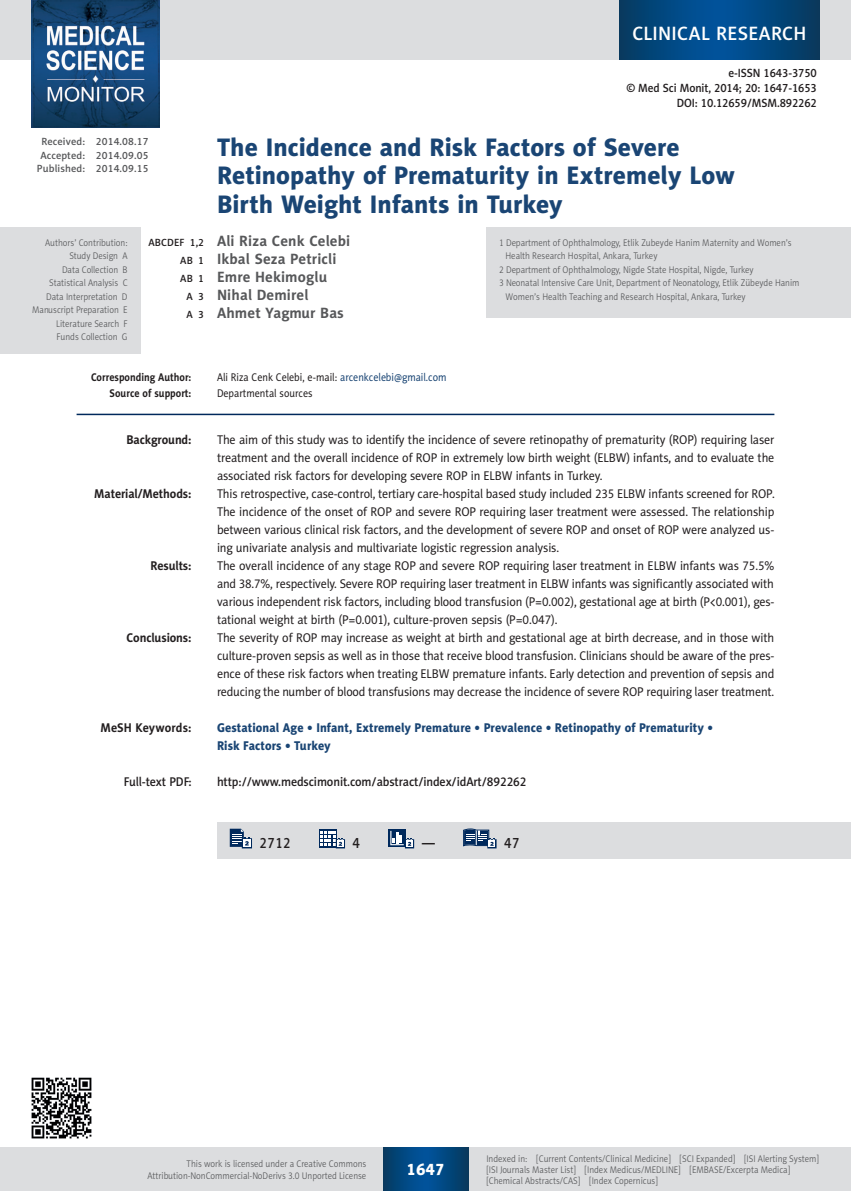
<style>
.page{position:relative;width:851px;height:1191px;background:#fff}
.page>*{position:absolute;margin:0;border:0;box-sizing:border-box;transform-origin:0 0}
.MSM_Tytul{font:25.5px/28.5px "Naomi Sans EFN Heavy";color:#1a4574}
.t1{font:19.5px "Naomi Sans EFN Medium";letter-spacing:.015em;color:#fff}
.t2{font:16.5px "Naomi Sans EFN Heavy";color:#fff}
.MSM_Autorzy{font:700 15px "Naomi Sans EFN";letter-spacing:.01em;color:#57585a}
.MSM_dane{font:15px "Naomi Sans EFN Medium";letter-spacing:.03em;color:#231f20;scale:.9 1}
.MSM_Summary_body{font:12.75px/18px "Naomi Sans EFN";letter-spacing:-.01em;color:#231f20;text-align:justify;scale:.95 1}
.MSM_Summary_body-2{font:12.75px/18px "Naomi Sans EFN";letter-spacing:-.01em;color:#231f20;text-align:justify;scale:.94 1}
.MSM_keywords{font:12.75px/18px "Naomi Sans EFN Heavy";letter-spacing:.005em;color:#1a4574;scale:.95 1}
.MSM_full_text_pdf{font:12.75px "Naomi Sans EFN Medium";letter-spacing:-.01em;color:#231f20;scale:.95 1}
.MSM_Summary_body-3{font:700 12.75px "Naomi Sans EFN";letter-spacing:-.01em;color:#231f20;scale:.95 1}
.MSM_Summary_body-4{font:700 12.75px "Naomi Sans EFN";letter-spacing:-.01em;color:#231f20;scale:.94 1}
.MSM_keywords-2{font:700 12.75px "Naomi Sans EFN";letter-spacing:.005em;color:#231f20;scale:.95 1}
.MSM_full_text_pdf-2{font:12px "Naomi Sans EFN Medium";letter-spacing:-.01em;color:#231f20;scale:.95 1}
.MSM_Adres{font:11.25px "Naomi Sans EFN";color:#231f20;scale:.9 1}
.MSM_Adres-2{font:700 11.25px "Naomi Sans EFN";color:#231f20;scale:.9 1}
.MSM_Support{font:11.25px "Naomi Sans EFN";color:#231f20;scale:.9 1}
.MSM_Support-2{font:700 11.25px "Naomi Sans EFN";color:#231f20;scale:.9 1}
.t3{font:10.5px "Naomi Sans EFN Medium";letter-spacing:.01em;color:#57585a}
.MSM_Afiliacja{font:9.75px/11.2px "Naomi Sans EFN Light";color:#57585a;scale:.9 1}
.s1{font-family:"Naomi Sans EFN Medium";font-weight:400;font-size:10.5px;color:#231f20}
.s2{color:#1a4574}
</style>
<div class="page">
<div style="left:217px;top:822px;width:633px;height:36px;background:#dcdddf"></div>
<svg style="left:230px;top:828px;width:22px;height:20px"></svg>
<div style="left:319px;top:829px;width:17px;height:18px;background:#00295c"></div>
<svg style="left:320px;top:830px;width:25px;height:18px"></svg>
<div style="left:388px;top:829px;width:18px;height:18px;background:#00295c"></div>
<svg style="left:390px;top:831px;width:24px;height:17px"></svg>
<svg style="left:463px;top:828px;width:33px;height:20px"></svg>
<hr style="left:77px;top:414px;width:697px;height:1px;background:#00295c">
<div style="left:0;top:228px;width:140px;height:126px;background:#dcdddf"></div>
<div style="left:486px;top:228px;width:364px;height:90px;background:#dcdddf"></div>
<img style="left:31px;top:1077px;width:61px;height:62px">
<div style="left:0;top:1148px;width:850px;height:43px;background:#dcdddf"></div>
<svg style="left:383px;top:1147px;width:85px;height:43px;background:#02477e"></svg>
<div style="left:0;top:0;width:850px;height:60px;background:#dcdddf"></div>
<svg style="left:619px;top:0;width:200px;height:60px;background:#02477e"></svg>
<img style="left:32px;top:0;width:127px;height:128px">
<h2 class="t1" style="left:632px;top:22px;width:175px">CLINICAL RESEARCH</h2>
<p class="MSM_full_text_pdf-2" style="left:728px;top:66px;width:95px">e-ISSN 1643-3750</p>
<p class="MSM_full_text_pdf-2" style="left:626px;top:81px;width:202px">© Med Sci Monit, 2014; 20: 1647-1653</p>
<p class="MSM_full_text_pdf-2" style="left:676px;top:96px;width:149px">DOI: 10.12659/MSM.892262</p>
<p class="MSM_Tytul" style="left:217px;top:132px;width:519px">The Incidence and Risk Factors of Severe<br>Retinopathy of Prematurity in Extremely Low<br>Birth Weight Infants in Turkey</p>
<p class="MSM_Autorzy" style="left:148px;top:232px;width:203px"><span class="s1">ABCDEF 1,2</span> Ali Riza Cenk Celebi</p>
<p class="MSM_Autorzy" style="left:180px;top:250px;width:158px"><span class="s1">AB 1</span> Ikbal Seza Petricli</p>
<p class="MSM_Autorzy" style="left:180px;top:268px;width:148px"><span class="s1">AB 1</span> Emre Hekimoglu</p>
<p class="MSM_Autorzy" style="left:186px;top:286px;width:123px"><span class="s1">A 3</span> Nihal Demirel</p>
<p class="MSM_Autorzy" style="left:186px;top:304px;width:159px"><span class="s1">A 3</span> Ahmet Yagmur Bas</p>
<p class="t3" style="left:41px;top:136px;width:109px">Received: 2014.08.17</p>
<p class="t3" style="left:40px;top:149px;width:110px">Accepted: 2014.09.05</p>
<p class="t3" style="left:37px;top:163px;width:113px">Published: 2014.09.15</p>
<p class="MSM_Afiliacja" style="left:45px;top:237px;width:93px">Authors’ Contribution:</p>
<p class="MSM_Afiliacja" style="left:69px;top:250px;width:66px">Study Design A</p>
<p class="MSM_Afiliacja" style="left:62px;top:264px;width:74px">Data Collection B</p>
<p class="MSM_Afiliacja" style="left:49px;top:277px;width:89px">Statistical Analysis C</p>
<p class="MSM_Afiliacja" style="left:46px;top:291px;width:92px">Data Interpretation D</p>
<p class="MSM_Afiliacja" style="left:32px;top:304px;width:107px">Manuscript Preparation E</p>
<p class="MSM_Afiliacja" style="left:56px;top:318px;width:81px">Literature Search F</p>
<p class="MSM_Afiliacja" style="left:57px;top:331px;width:80px">Funds Collection G</p>
<p class="MSM_Afiliacja" style="left:505px;top:236px;width:319px;line-height:13.5px;text-indent:-6px">1 Department of Ophthalmology, Etlik Zubeyde Hanim Maternity and Women’s<br>Health Research Hospital, Ankara, Turkey</p>
<p class="MSM_Afiliacja" style="left:499px;top:264px;width:284px">2 Department of Ophthalmology, Nigde State Hospital, Nigde, Turkey</p>
<p class="MSM_Afiliacja" style="left:505px;top:276px;width:328px;line-height:13.5px;text-indent:-6px">3 Neonatal Intensive Care Unit, Department of Neonatology, Etlik Zübeyde Hanim<br>Women’s Health Teaching and Research Hospital, Ankara, Turkey</p>
<p class="MSM_Adres-2" style="left:91px;top:370px;width:113px">Corresponding Author:</p>
<p class="MSM_Adres" style="left:217px;top:370px;width:256px">Ali Riza Cenk Celebi, e-mail: <span class="s2">arcenkcelebi@gmail.com</span></p>
<p class="MSM_Support-2" style="left:110px;top:386px;width:92px">Source of support:</p>
<p class="MSM_Support" style="left:217px;top:386px;width:108px">Departmental sources</p>
<p class="MSM_Summary_body-3" style="left:126px;top:432px;width:70px">Background:</p>
<p class="MSM_Summary_body" style="left:217px;top:431px;width:588px">The aim of this study was to identify the incidence of severe retinopathy of prematurity (ROP) requiring laser treatment and the overall incidence of ROP in extremely low birth weight (ELBW) infants, and to evaluate the associated risk factors for developing severe ROP in ELBW infants in Turkey.</p>
<p class="MSM_Summary_body-4" style="left:94px;top:486px;width:105px">Material/Methods:</p>
<p class="MSM_Summary_body-2" style="left:217px;top:485px;width:595px">This retrospective, case-control, tertiary care-hospital based study included 235 ELBW infants screened for ROP.<br>The incidence of the onset of ROP and severe ROP requiring laser treatment were assessed. The relationship between various clinical risk factors, and the development of severe ROP and onset of ROP were analyzed us&shy;ing univariate analysis and multivariate logistic regression analysis.</p>
<p class="MSM_Summary_body-3" style="left:150px;top:558px;width:45px">Results:</p>
<p class="MSM_Summary_body" style="left:217px;top:557px;width:588px">The overall incidence of any stage ROP and severe ROP requiring laser treatment in ELBW infants was 75.5% and 38.7%, respectively. Severe ROP requiring laser treatment in ELBW infants was significantly associated with various independent risk factors, including blood transfusion (P=0.002), gestational age at birth (P&lt;0.001), ges&shy;tational weight at birth (P=0.001), culture-proven sepsis (P=0.047).</p>
<p class="MSM_Summary_body-3" style="left:127px;top:630px;width:70px">Conclusions:</p>
<p class="MSM_Summary_body" style="left:217px;top:629px;width:588px">The severity of ROP may increase as weight at birth and gestational age at birth decrease, and in those with culture-proven sepsis as well as in those that receive blood transfusion. Clinicians should be aware of the pres&shy;ence of these risk factors when treating ELBW premature infants. Early detection and prevention of sepsis and reducing the number of blood transfusions may decrease the incidence of severe ROP requiring laser treatment.</p>
<p class="MSM_keywords-2" style="left:100px;top:720px;width:97px">MeSH Keywords:</p>
<p class="MSM_keywords" style="left:217px;top:718px;width:523px">Gestational Age • Infant, Extremely Premature • Prevalence • Retinopathy of Prematurity •<br>Risk Factors • Turkey</p>
<p class="MSM_full_text_pdf" style="left:124px;top:774px;width:73px">Full-text PDF:</p>
<p class="MSM_full_text_pdf" style="left:217px;top:774px;width:327px">http://www.medscimonit.com/abstract/index/idArt/892262</p>
<p class="MSM_dane" style="left:259px;top:834px;width:36px">2712</p>
<p class="MSM_dane" style="left:352px;top:834px;width:10px">4</p>
<p class="MSM_dane" style="left:421px;top:834px;width:16px">—</p>
<p class="MSM_dane" style="left:504px;top:834px;width:19px">47</p>
<p class="MSM_Afiliacja" style="left:147px;top:1158px;width:245px;text-align:right">This work is licensed under a Creative Commons<br>Attribution-NonCommercial-NoDerivs 3.0 Unported License</p>
<p class="t2" style="left:406px;top:1159px;width:40px">1647</p>
<p class="MSM_Afiliacja" style="left:486px;top:1152px;width:371px">Indexed in: [Current Contents/Clinical Medicine] [SCI Expanded] [ISI Alerting System] [ISI Journals Master List] [Index Medicus/MEDLINE] [EMBASE/Excerpta Medica] [Chemical Abstracts/CAS] [Index Copernicus]</p>
</div>
